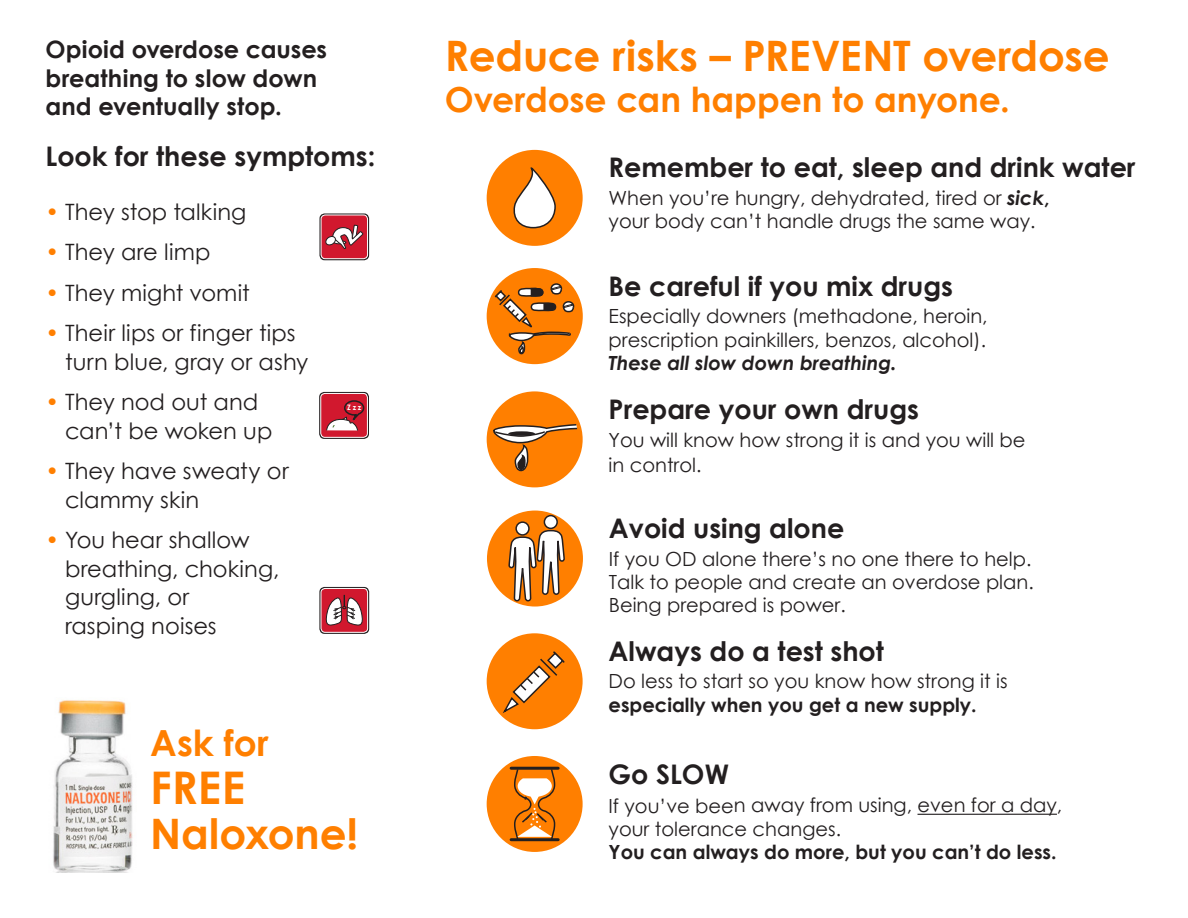
<style>
.page{position:relative;width:1188px;height:918px;background:#fff}
.page>*{position:absolute;margin:0;border:0;box-sizing:border-box;transform-origin:0 0}
.t1{font:700 45px "Century Gothic";color:#ff7f00}
.t2{font:700 42px "Century Gothic";letter-spacing:-.005em;color:#ff7f00}
.t3{font:700 36px "Century Gothic";letter-spacing:.005em;color:#ff7f00}
.t4{font:700 34.5px "Century Gothic";color:#ff7f00}
.t5{font:700 27px "Century Gothic";color:#231f20}
.t6{font:700 24px "Century Gothic";color:#231f20}
.t7{font:22.5px/28.5px "Century Gothic";letter-spacing:.005em;color:#231f20}
.t8{font:19.5px/23.4px "Century Gothic";color:#231f20}
.t9{font:700 19.5px "Century Gothic";color:#231f20}
.t10{font:italic 700 19.5px "Century Gothic";color:#231f20}
.t11{font:700 7.5px "Century Gothic";color:#fff}
.s1{color:#ff7f00}
.s2{font-weight:700;font-style:italic}
.s3{font-weight:700}
</style>
<div class="page">
<div style="left:319px;top:392px;width:50px;height:47px;border:2px solid #231f20;border-radius:4px"></div>
<div style="left:321px;top:393px;width:46px;height:44px;background:#d1182e;border-radius:4px"></div>
<div style="left:320px;top:393px;width:48px;height:45px;border:1px solid #fff;border-radius:4px"></div>
<svg style="left:326px;top:400px;width:39px;height:31px"></svg>
<div style="left:319px;top:587px;width:50px;height:47px;border:2px solid #231f20;border-radius:4px"></div>
<div style="left:321px;top:588px;width:47px;height:44px;background:#d1182e;border-radius:4px"></div>
<div style="left:321px;top:588px;width:47px;height:45px;border:1px solid #fff;border-radius:4px"></div>
<svg style="left:325px;top:595px;width:38px;height:31px"></svg>
<div style="left:320px;top:213px;width:49px;height:47px;border:2px solid #231f20;border-radius:4px"></div>
<div style="left:321px;top:215px;width:47px;height:44px;background:#d1182e;border-radius:4px"></div>
<div style="left:321px;top:215px;width:47px;height:44px;border:1px solid #fff;border-radius:4px"></div>
<svg style="left:325px;top:225px;width:38px;height:24px"></svg>
<div style="left:487px;top:150px;width:96px;height:96px;background:#ff7f00;border-radius:50%"></div>
<svg style="left:513px;top:167px;width:43px;height:62px"></svg>
<div style="left:487px;top:268px;width:96px;height:96px;background:#ff7f00;border-radius:50%"></div>
<div style="left:551px;top:283px;width:11px;height:11px;border:2px solid #231f20;border-radius:50%"></div>
<svg style="left:493px;top:286px;width:82px;height:69px"></svg>
<div style="left:487px;top:391px;width:96px;height:96px;background:#ff7f00;border-radius:50%"></div>
<svg style="left:492px;top:424px;width:87px;height:48px"></svg>
<div style="left:508px;top:431px;width:27px;height:5px;background:#231f20;border-radius:50%"></div>
<div style="left:487px;top:633px;width:96px;height:96px;background:#ff7f00;border-radius:50%"></div>
<svg style="left:503px;top:651px;width:62px;height:62px"></svg>
<hr style="left:918px;top:814px;width:139px;height:1px;background:#231f20">
<div style="left:487px;top:756px;width:96px;height:96px;background:#ff7f00;border-radius:50%"></div>
<hr style="left:511px;top:767px;width:47px;height:3px;background:#231f20">
<hr style="left:511px;top:838px;width:47px;height:3px;background:#231f20">
<svg style="left:513px;top:769px;width:43px;height:70px"></svg>
<div style="left:487px;top:511px;width:96px;height:96px;background:#ff7f00;border-radius:50%"></div>
<div style="left:544px;top:515px;width:14px;height:14px;border:2px solid #241f21;border-radius:50%"></div>
<svg style="left:509px;top:517px;width:56px;height:85px"></svg>
<img style="left:53px;top:700px;width:80px;height:173px">
<p class="t6" style="left:45px;top:31px;width:283px">Opioid overdose causes</p>
<p class="t6" style="left:45px;top:60px;width:273px">breathing to slow down</p>
<p class="t6" style="left:45px;top:88px;width:238px">and eventually stop.</p>
<p class="t5" style="left:45px;top:135px;width:331px">Look for these symptoms:</p>
<p class="t7" style="left:45px;top:197px;width:202px"><span class="s1">•</span> They stop talking</p>
<p class="t7" style="left:45px;top:238px;width:167px"><span class="s1">•</span> They are limp</p>
<p class="t7" style="left:45px;top:278px;width:206px"><span class="s1">•</span> They might vomit</p>
<p class="t7" style="left:65px;top:319px;width:245px;text-indent:-20px"><span class="s1">•</span> Their lips or finger tips turn blue, gray or ashy</p>
<p class="t7" style="left:65px;top:388px;width:209px;text-indent:-20px"><span class="s1">•</span> They nod out and can’t be woken up</p>
<p class="t7" style="left:65px;top:457px;width:225px;text-indent:-20px"><span class="s1">•</span> They have sweaty or clammy skin</p>
<p class="t7" style="left:65px;top:526px;width:216px;text-indent:-20px"><span class="s1">•</span> You hear shallow breathing, choking,</p>
<p class="t7" style="left:65px;top:583px;width:153px">gurgling, or rasping noises</p>
<p class="t11" style="left:347px;top:402px;width:15px">Zzz</p>
<p class="t3" style="left:150px;top:716px;width:120px">Ask for</p>
<p class="t1" style="left:150px;top:753px;width:97px">FREE</p>
<p class="t2" style="left:150px;top:802px;width:210px">Naloxone!</p>
<p class="t2" style="left:445px;top:24px;width:666px">Reduce risks – PREVENT overdose</p>
<p class="t4" style="left:445px;top:74px;width:566px">Overdose can happen to anyone.</p>
<p class="t5" style="left:609px;top:147px;width:529px">Remember to eat, sleep and drink water</p>
<p class="t8" style="left:609px;top:186px;width:443px">When you’re hungry, dehydrated, tired or <span class="s2">sick</span><span class="s3">, </span>your body can’t handle drugs the same way.</p>
<p class="t5" style="left:609px;top:265px;width:346px">Be careful if you mix drugs</p>
<p class="t8" style="left:609px;top:304px;width:381px">Especially downers (methadone, heroin, prescription painkillers, benzos, alcohol).</p>
<p class="t10" style="left:609px;top:348px;width:290px">These all slow down breathing.</p>
<p class="t5" style="left:609px;top:389px;width:312px">Prepare your own drugs</p>
<p class="t8" style="left:609px;top:427px;width:418px">You will know how strong it is and you will be</p>
<p class="t8" style="left:609px;top:453px;width:95px">in control.</p>
<p class="t5" style="left:609px;top:508px;width:237px">Avoid using alone</p>
<p class="t8" style="left:609px;top:547px;width:424px">If you OD alone there’s no one there to help.</p>
<p class="t8" style="left:609px;top:570px;width:426px">Talk to people and create an overdose plan.</p>
<p class="t8" style="left:609px;top:593px;width:239px">Being prepared is power.</p>
<p class="t5" style="left:609px;top:631px;width:277px">Always do a test shot</p>
<p class="t8" style="left:609px;top:669px;width:401px">Do less to start so you know how strong it is</p>
<p class="t9" style="left:609px;top:690px;width:370px">especially when you get a new supply.</p>
<p class="t5" style="left:609px;top:753px;width:122px">Go SLOW</p>
<p class="t8" style="left:609px;top:793px;width:455px">If you’ve been away from using, even for a day, your tolerance changes.</p>
<p class="t9" style="left:609px;top:837px;width:450px">You can always do more, but you can’t do less.</p>
</div>
